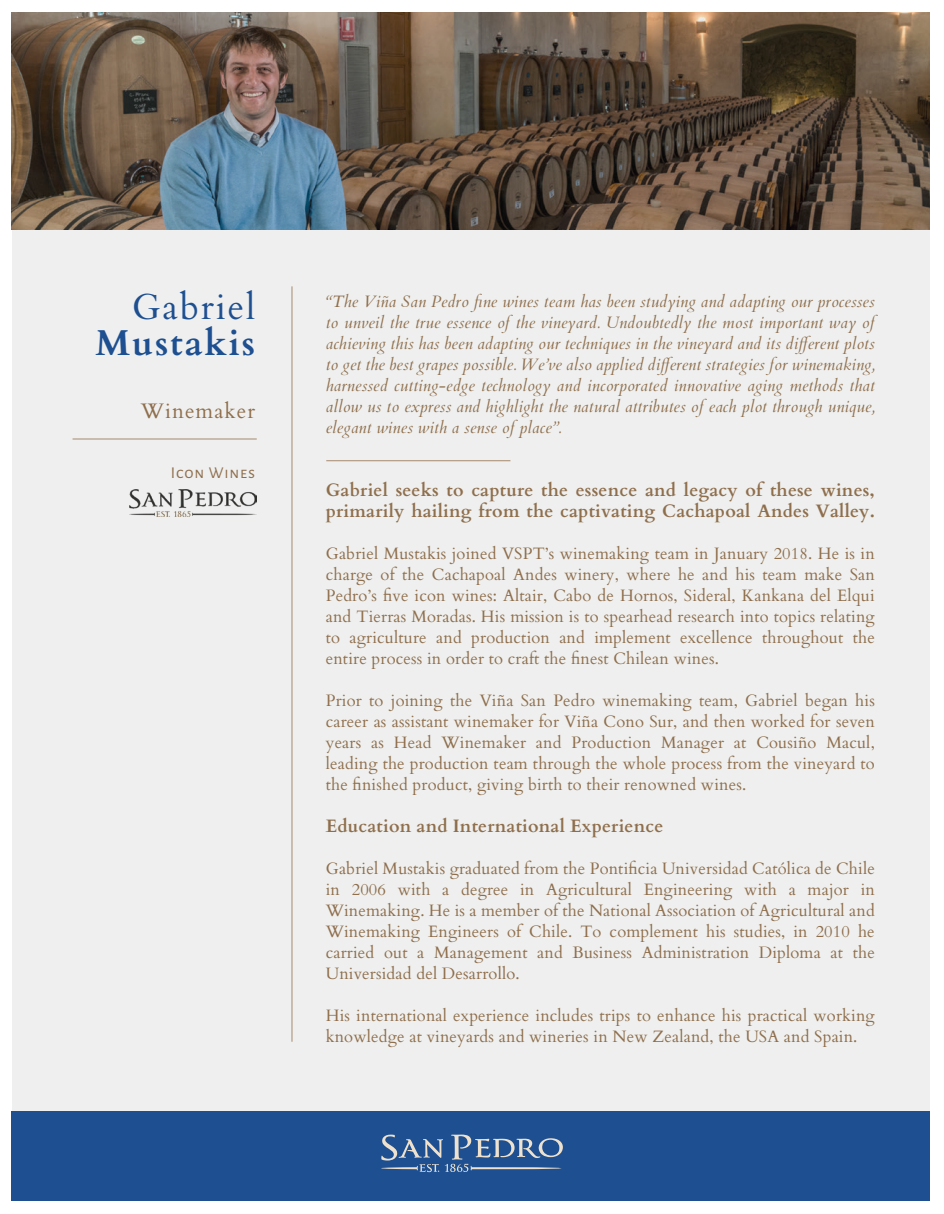
<style>
.page{position:relative;width:944px;height:1214px;background:#fff}
.page>*{position:absolute;margin:0;border:0;box-sizing:border-box;transform-origin:0 0}
.t1{font:700 36px "Cardo";letter-spacing:.05em;color:#1d4f91}
.t2{font:36px "Cardo";letter-spacing:.05em;color:#1d4f91}
.t3{font:21px "Cardo";letter-spacing:.05em;color:#8f6e4c}
.t4{font:700 18px/21px "Cardo";letter-spacing:.01em;color:#8f6e4c}
.t5{font:16.5px/21px "Cardo";letter-spacing:.01em;color:#8f6e4c;text-align:justify}
.t6{font:italic 16.5px/21px "Cardo";letter-spacing:.01em;color:#8f6e4c;text-align:justify}
.t7{font:16.5px "Alegreya Sans SC";letter-spacing:.05em;color:#8f6e4c}
</style>
<div class="page">
<div style="left:12px;top:13px;width:917px;height:1179px;background:#eeefee"></div>
<div style="left:11px;top:1111px;width:918px;height:90px;background:#1d4f91"></div>
<svg style="left:381px;top:1134px;width:182px;height:38px"></svg>
<hr style="left:73px;top:438px;width:184px;height:1px;background:#a7896d">
<hr style="left:326px;top:460px;width:184px;height:1px;background:#a7896d">
<hr style="left:291px;top:286px;width:1px;height:755px;background:#a7896d">
<img style="left:11px;top:13px;width:918px;height:216px">
<img style="left:129px;top:490px;width:128px;height:26px">
<h1 class="t2" style="left:132px;top:278px;width:124px">Gabriel</h1>
<h1 class="t1" style="left:95px;top:314px;width:161px">Mustakis</h1>
<p class="t3" style="left:141px;top:394px;width:116px">Winemaker</p>
<p class="t7" style="left:171px;top:461px;width:86px">Icon Wines</p>
<p class="t6" style="left:326px;top:291px;width:550px">“The Viña San Pedro fine wines team has been studying and adapting our processes to unveil the true essence of the vineyard. Undoubtedly the most important way of achieving this has been adapting our techniques in the vineyard and its different plots to get the best grapes possible. We’ve also applied different strategies for winemaking, harnessed cutting-edge technology and incorporated innovative aging methods that allow us to express and highlight the natural attributes of each plot through unique, elegant wines with a sense of place”.</p>
<p class="t4" style="left:326px;top:478px;width:550px">Gabriel seeks to capture the essence and legacy of these wines, primarily hailing from the captivating Cachapoal Andes Valley.</p>
<p class="t5" style="left:326px;top:542px;width:550px">Gabriel Mustakis joined VSPT’s winemaking team in January 2018. He is in charge of the Cachapoal Andes winery, where he and his team make San Pedro’s five icon wines: Altair, Cabo de Hornos, Sideral, Kankana del Elqui and Tierras Moradas. His mission is to spearhead research into topics relating to agriculture and production and implement excellence throughout the entire process in order to craft the finest Chilean wines.</p>
<p class="t5" style="left:326px;top:689px;width:550px">Prior to joining the Viña San Pedro winemaking team, Gabriel began his career as assistant winemaker for Viña Cono Sur, and then worked for seven years as Head Winemaker and Production Manager at Cousiño Macul, leading the production team through the whole process from the vineyard to the finished product, giving birth to their renowned wines.</p>
<p class="t4" style="left:326px;top:814px;width:339px">Education and International Experience</p>
<p class="t5" style="left:326px;top:857px;width:550px">Gabriel Mustakis graduated from the Pontificia Universidad Católica de Chile in 2006 with a degree in Agricultural Engineering with a major in Winemaking. He is a member of the National Association of Agricultural and Winemaking Engineers of Chile. To complement his studies, in 2010 he carried out a Management and Business Administration Diploma at the Universidad del Desarrollo.</p>
<p class="t5" style="left:326px;top:1004px;width:550px">His international experience includes trips to enhance his practical working knowledge at vineyards and wineries in New Zealand, the USA and Spain.</p>
</div>
